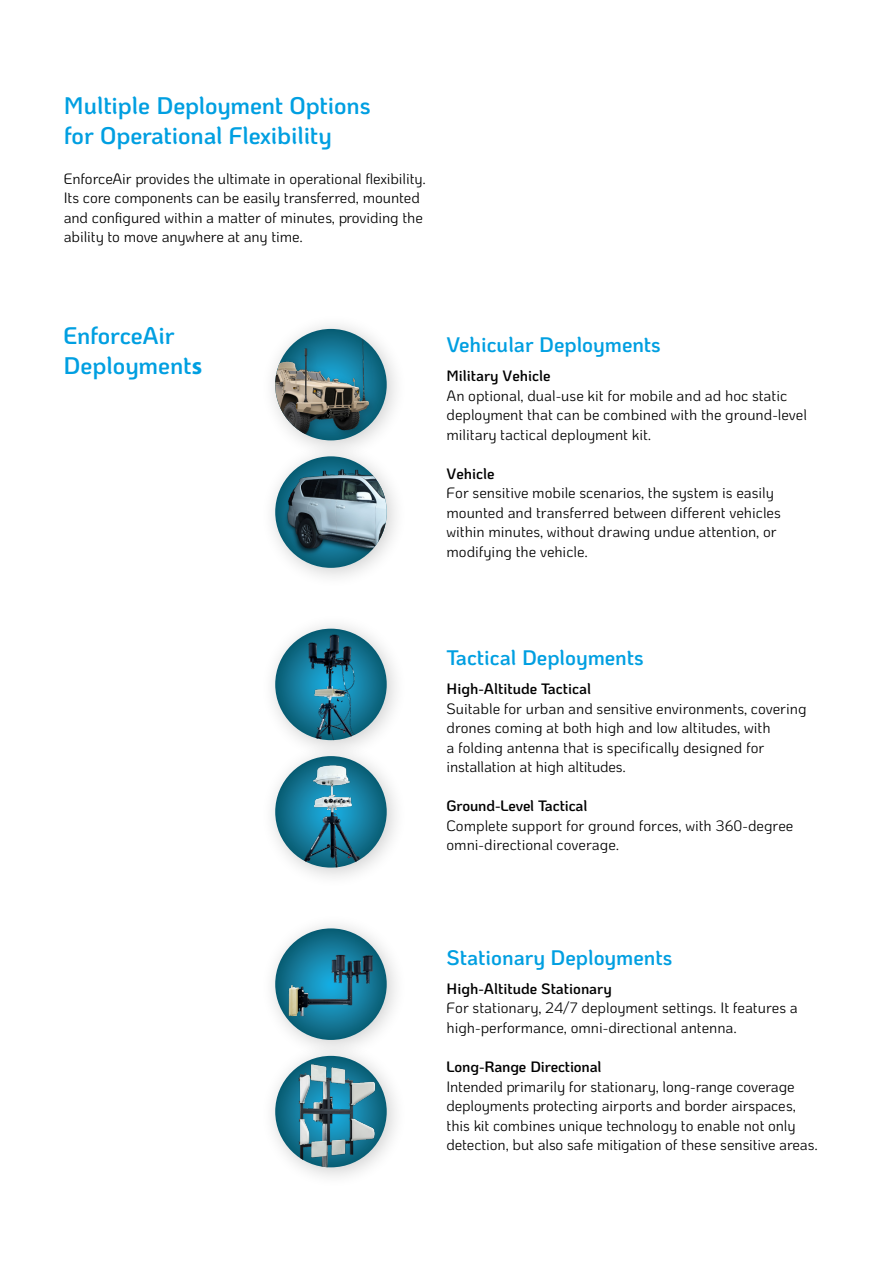
<style>
.page{position:relative;width:893px;height:1263px;background:#fff}
.page>*{position:absolute;margin:0;border:0;box-sizing:border-box;transform-origin:0 0}
.t1{font:600 24px/30px "Ko Ho";letter-spacing:-.005em;color:#009fe1}
.t2{font:600 21px "Ko Ho";color:#009fe1}
.t3{font:15px/19.5px "Ko Ho";color:#000}
.t4{font:600 15px "Ko Ho";color:#000}
.s1{font-family:"Myriad Hebrew";font-weight:700}
.s2{font-style:inherit}
</style>
<div class="page">
<hr style="left:0;top:0;width:1px;height:1263px;background:#0f151e">
<div style="left:260px;top:613px;width:148px;height:149px;background:#000;opacity:.2"></div>
<svg style="left:275px;top:629px;width:112px;height:111px"></svg>
<img style="left:283px;top:630px;width:96px;height:110px">
<div style="left:260px;top:741px;width:148px;height:148px;background:#000;opacity:.2"></div>
<img style="left:275px;top:760px;width:112px;height:107px">
<div style="left:260px;top:313px;width:148px;height:149px;background:#000;opacity:.2"></div>
<div style="left:275px;top:329px;width:104px;height:111px;background:#000;opacity:.25"></div>
<img style="left:275px;top:329px;width:112px;height:111px;border-radius:56px">
<div style="left:260px;top:441px;width:148px;height:148px;background:#000;opacity:.2"></div>
<img style="left:275px;top:456px;width:112px;height:112px;border-radius:56px">
<div style="left:260px;top:913px;width:148px;height:148px;background:#000;opacity:.2"></div>
<svg style="left:275px;top:928px;width:112px;height:112px"></svg>
<img style="left:284px;top:955px;width:92px;height:61px">
<div style="left:260px;top:1040px;width:148px;height:149px;background:#000;opacity:.2"></div>
<svg style="left:275px;top:1056px;width:112px;height:111px"></svg>
<img style="left:292px;top:1056px;width:86px;height:111px">
<h1 class="t1" style="left:64px;top:90px;width:308px">Multiple Deployment Options for Operational Flexibility</h1>
<p class="t3" style="left:64px;top:169px;width:364px">EnforceAir provides the ultimate in operational flexibility.<br>Its core components can be easily transferred, mounted and configured within a matter of minutes, providing the ability to move anywhere at any time.</p>
<h1 class="t1" style="left:64px;top:321px;width:140px">EnforceAir<br>Deployment<span class="s1">s</span></h1>
<h2 class="t2" style="left:446px;top:327px;width:216px">Vehicular Deployments</h2>
<p class="t4" style="left:446px;top:364px;width:106px">Military Vehicle</p>
<p class="t3" style="left:446px;top:386px;width:362px">An optional, dual-use kit for mobile and ad hoc static deployment that can be combined with the ground<span class="s2">-</span>level military tactical deployment kit.</p>
<p class="t4" style="left:446px;top:461px;width:50px">Vehicle</p>
<p class="t3" style="left:446px;top:483px;width:336px">For sensitive mobile scenarios, the system is easily mounted and transferred between different vehicles within minutes, without drawing undue attention, or modifying the vehicle.</p>
<h2 class="t2" style="left:446px;top:640px;width:199px">Tactical Deployments</h2>
<p class="t4" style="left:446px;top:677px;width:146px">High-Altitude Tactical</p>
<p class="t3" style="left:446px;top:699px;width:362px">Suitable for urban and sensitive environments, covering drones coming at both high and low altitudes, with<br>a folding antenna that is specifically designed for installation at high altitudes.</p>
<p class="t4" style="left:446px;top:794px;width:142px">Ground-Level Tactical</p>
<p class="t3" style="left:446px;top:816px;width:348px">Complete support for ground forces, with 360-degree omni-directional coverage.</p>
<h2 class="t2" style="left:446px;top:940px;width:227px">Stationary Deployments</h2>
<p class="t4" style="left:446px;top:976px;width:167px">High-Altitude Stationary</p>
<p class="t3" style="left:446px;top:999px;width:353px">For stationary, 24/7 deployment settings. It features a high-performance, omni-directional antenna.</p>
<p class="t4" style="left:446px;top:1054px;width:156px">Long-Range Directional</p>
<p class="t3" style="left:446px;top:1077px;width:373px">Intended primarily for stationary, long-range coverage deployments protecting airports and border airspaces, this kit combines unique technology to enable not only detection, but also safe mitigation of these sensitive areas.</p>
</div>
